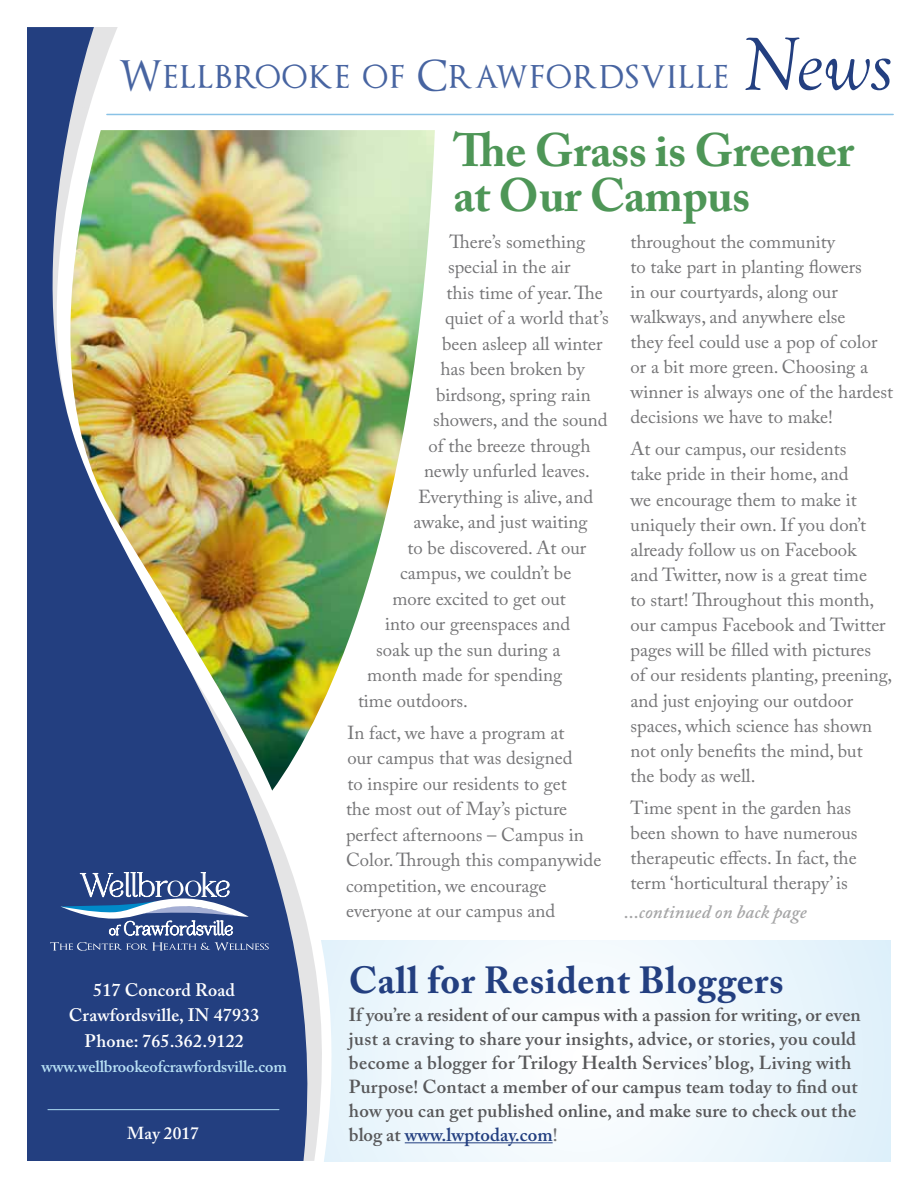
<style>
.page{position:relative;width:918px;height:1188px;background:#fff}
.page>*{position:absolute;margin:0;border:0;box-sizing:border-box;transform-origin:0 0}
.t1{font:700 46.5px/45px "Adobe Caslon Pro";letter-spacing:-.01em;color:#4e9657}
.t2{font:41.7px "Optimus Princeps";letter-spacing:.03em;color:#4764a1}
.t3{font:700 37.5px "Adobe Caslon Pro";letter-spacing:.02em;color:#233f80}
.t4{font:18.75px/25.2px "Adobe Caslon Pro";color:#747476}
.t5{font:600 18.75px/24px "Adobe Caslon Pro";letter-spacing:.01em;color:#58585a}
.t6{font:italic 600 18.75px "Adobe Caslon Pro";letter-spacing:.01em;color:#a5a5a6}
.t7{font:600 18px/25.5px "Adobe Caslon Pro";letter-spacing:.01em;color:#fff;text-align:center}
.t8{font:600 17.25px "Adobe Caslon Pro";letter-spacing:.01em;color:#fff}
.t9{font:600 16.5px "Adobe Caslon Pro";letter-spacing:-.01em;color:#b8e1f5}
.s1{font-family:"Goudy Old Style T";font-style:italic;font-size:78px;color:#233f80}
.s2{color:#233f80}
.s3{color:#747476}
</style>
<div class="page">
<svg style="left:356px;top:941px;width:535px;height:221px"></svg>
<img style="left:355px;top:130px;width:80px;height:492px">
<hr style="left:405px;top:1142px;width:148px;height:1px;background:#233f80">
<img style="left:338px;top:113px;width:17px;height:554px">
<img style="left:27px;top:27px;width:311px;height:1134px">
<hr style="left:48px;top:1109px;width:231px;height:1px;background:#aeddf3">
<hr style="left:107px;top:114px;width:786px;height:1px;background:#8ac2e6">
<svg style="left:50px;top:834px;width:306px;height:328px"></svg>
<h2 class="t2" style="left:119px;top:55px;width:776px">Wellbrooke of Crawfordsville <span class="s1">News</span></h2>
<h1 class="t1" style="left:454px;top:128px;width:402px">The Grass is Greener at Our Campus</h1>
<p class="t7" style="left:69px;top:977px;width:192px">517 Concord Road<br>Crawfordsville, IN 47933<br>Phone: 765.362.9122</p>
<p class="t9" style="left:42px;top:1057px;width:247px">www.wellbrookeofcrawfordsville.com</p>
<p class="t8" style="left:127px;top:1123px;width:73px">May 2017</p>
<p class="t4" style="left:450px;top:228px;width:137px">There’s something</p>
<p class="t4" style="left:448px;top:254px;width:124px">special in the air</p>
<p class="t4" style="left:447px;top:279px;width:158px">this time of year. The</p>
<p class="t4" style="left:445px;top:305px;width:165px">quiet of a world that’s</p>
<p class="t4" style="left:442px;top:330px;width:162px">been asleep all winter</p>
<p class="t4" style="left:441px;top:356px;width:146px">has been broken by</p>
<p class="t4" style="left:436px;top:381px;width:156px">birdsong, spring rain</p>
<p class="t4" style="left:433px;top:407px;width:176px">showers, and the sound</p>
<p class="t4" style="left:429px;top:432px;width:163px">of the breeze through</p>
<p class="t4" style="left:424px;top:458px;width:168px">newly unfurled leaves.</p>
<p class="t4" style="left:418px;top:483px;width:177px">Everything is alive, and</p>
<p class="t4" style="left:414px;top:509px;width:176px">awake, and just waiting</p>
<p class="t4" style="left:408px;top:534px;width:180px">to be discovered. At our</p>
<p class="t4" style="left:400px;top:560px;width:173px">campus, we couldn’t be</p>
<p class="t4" style="left:393px;top:585px;width:175px">more excited to get out</p>
<p class="t4" style="left:385px;top:611px;width:187px">into our greenspaces and</p>
<p class="t4" style="left:376px;top:636px;width:186px">soak up the sun during a</p>
<p class="t4" style="left:367px;top:662px;width:197px">month made for spending</p>
<p class="t4" style="left:358px;top:687px;width:111px">time outdoors.</p>
<p class="t4" style="left:346px;top:720px;width:257px">In fact, we have a program at<br>our campus that was designed<br>to inspire our residents to get<br>the most out of May’s picture perfect afternoons – Campus in<br>Color. Through this companywide competition, we encourage everyone at our campus and</p>
<p class="t4" style="left:631px;top:228px;width:264px">throughout the community<br>to take part in planting flowers<br>in our courtyards, along our walkways, and anywhere else<br>they feel could use a pop of color or a bit more green. Choosing a winner is always one of the hardest decisions we have to make!</p>
<p class="t4" style="left:631px;top:436px;width:263px">At our campus, our residents<br>take pride in their home, and<br>we encourage them to make it uniquely their own. If you don’t already follow us on Facebook<br>and Twitter, now is a great time<br>to start! Throughout this month, our campus Facebook and Twitter pages will be filled with pictures<br>of our residents planting, preening, and just enjoying our outdoor spaces, which science has shown not only benefits the mind, but<br>the body as well.</p>
<p class="t4" style="left:631px;top:795px;width:229px">Time spent in the garden has been shown to have numerous therapeutic effects. In fact, the term ‘horticultural therapy’ is</p>
<p class="t6" style="left:624px;top:901px;width:184px">...continued on back page</p>
<h3 class="t3" style="left:349px;top:958px;width:436px">Call for Resident Bloggers</h3>
<p class="t5" style="left:349px;top:1002px;width:513px">If you’re a resident of our campus with a passion for writing, or even just a craving to share your insights, advice, or stories, you could become a blogger for Trilogy Health Services’ blog, Living with Purpose! Contact a member of our campus team today to find out how you can get published online, and make sure to check out the blog at <span class="s2">www.lwptoday.com</span><span class="s3">!</span></p>
</div>
